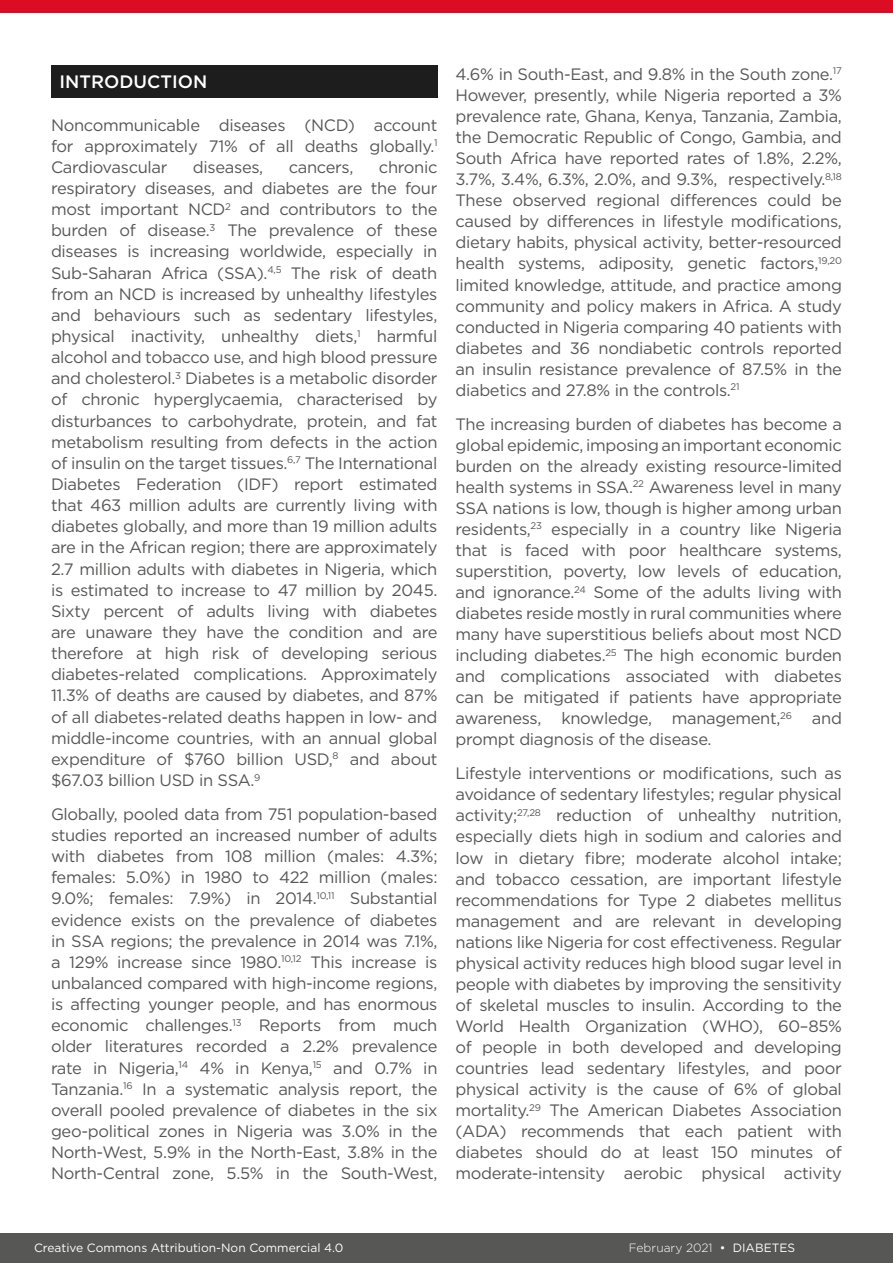
<style>
.page{position:relative;width:893px;height:1263px;background:#fff}
.page>*{position:absolute;margin:0;border:0;box-sizing:border-box;transform-origin:0 0}
.H1__Heading_1{font:500 18px "Gotham";color:#fff}
.Body_Text__Justifica{font:16.5px/21px "Gotham";letter-spacing:-.02em;color:#575756;text-align:justify}
.t1{font:12px "Gotham";color:#fff}
.t2{font:300 12px "Gotham";color:#fff}
.s1{font-weight:400}
</style>
<div class="page">
<div style="left:0;top:0;width:893px;height:13px;background:#dc0c23"></div>
<div style="left:0;top:1233px;width:893px;height:30px;background:#575756"></div>
<div style="left:51px;top:65px;width:386px;height:33px;background:#1d1d1d"></div>
<p class="H1__Heading_1" style="left:60px;top:70px;width:149px">INTRODUCTION</p>
<p class="Body_Text__Justifica" style="left:51px;top:114px;width:388px">Noncommunicable diseases (NCD) account for approximately 71% of all deaths globally.<sup>1<br></sup>Cardiovascular</p>
<p class="Body_Text__Justifica" style="left:51px;top:156px;width:388px;text-indent:328px">chronic respiratory diseases, and diabetes are the four most important NCD<sup>2</sup> and contributors to the burden of disease.<sup>3</sup> The prevalence of these diseases is increasing worldwide, especially in Sub-Saharan Africa (SSA).<sup>4,5</sup> The risk of death from an NCD is increased by unhealthy lifestyles and behaviours such as sedentary lifestyles, physical inactivity, unhealthy diets,<sup>1</sup> harmful alcohol and tobacco use, and high blood pressure and cholesterol.<sup>3</sup> Diabetes is a metabolic disorder of chronic hyperglycaemia, characterised by disturbances to carbohydrate, protein, and fat metabolism resulting from defects in the action of insulin on the target tissues.<sup>6,7</sup> The International Diabetes Federation (IDF) report estimated that 463 million adults are currently living with diabetes globally, and more than 19 million adults are in the African region; there are approximately 2.7 million adults with diabetes in Nigeria, which is estimated to increase to 47 million by 2045.<br>Sixty percent of adults living with diabetes are unaware they have the condition and are therefore at high risk of developing serious diabetes-related complications. Approximately 11.3% of deaths are caused by diabetes, and 87% of all diabetes-related deaths happen in low- and middle-income countries, with an annual global expenditure of $760 billion USD,<sup>8</sup> and about $67.03 billion USD in SSA.<sup>9</sup></p>
<p class="Body_Text__Justifica" style="left:51px;top:803px;width:388px">Globally, pooled data from 751 population-based studies reported an increased number of adults with diabetes from 108 million (males: 4.3%; females: 5.0%) in 1980 to 422 million (males:<br>9.0%; females: 7.9%) in 2014.<sup>10,11</sup> Substantial evidence exists on the prevalence of diabetes in SSA regions; the prevalence in 2014 was 7.1%, a 129% increase since 1980.<sup>10,12</sup> This increase is unbalanced compared with high-income regions, is affecting younger people, and has enormous economic challenges.<sup>13</sup> Reports from much older literatures recorded a 2.2% prevalence rate in Nigeria,<sup>14</sup> 4% in Kenya,<sup>15</sup> and 0.7% in Tanzania.<sup>16</sup> In a systematic analysis report, the overall pooled prevalence of diabetes in the six geo-political zones in Nigeria was 3.0% in the North-West, 5.9% in the North-East, 3.8% in the North-Central zone, 5.5% in the South-West,</p>
<p class="Body_Text__Justifica" style="left:193px;top:156px;width:72px">diseases,</p>
<p class="Body_Text__Justifica" style="left:289px;top:156px;width:66px">cancers,</p>
<p class="Body_Text__Justifica" style="left:455px;top:63px;width:388px">4.6% in South-East, and 9.8% in the South zone.<sup>17<br></sup>However, presently, while Nigeria reported a 3% prevalence rate, Ghana, Kenya, Tanzania, Zambia, the Democratic Republic of Congo, Gambia, and South Africa have reported rates of 1.8%, 2.2%, 3.7%, 3.4%, 6.3%, 2.0%, and 9.3%, respectively.<sup>8,18<br></sup>These observed regional differences could be caused by differences in lifestyle modifications, dietary habits, physical activity, better-resourced health systems, adiposity, genetic factors,<sup>19,20 </sup>limited knowledge, attitude, and practice among community and policy makers in Africa. A study conducted in Nigeria comparing 40 patients with diabetes and 36 nondiabetic controls reported an insulin resistance prevalence of 87.5% in the diabetics and 27.8% in the controls.<sup>21</sup></p>
<p class="Body_Text__Justifica" style="left:455px;top:413px;width:388px">The increasing burden of diabetes has become a global epidemic, imposing an important economic burden on the already existing resource-limited health systems in SSA.<sup>22</sup> Awareness level in many SSA nations is low, though is higher among urban residents,<sup>23</sup> especially in a country like Nigeria that is faced with poor healthcare systems, superstition, poverty, low levels of education, and ignorance.<sup>24</sup> Some of the adults living with diabetes reside mostly in rural communities where many have superstitious beliefs about most NCD including diabetes.<sup>25</sup> The high economic burden and complications associated with diabetes can be mitigated if patients have appropriate awareness, knowledge, management,<sup>26</sup> and prompt diagnosis of the disease.</p>
<p class="Body_Text__Justifica" style="left:455px;top:762px;width:388px">Lifestyle interventions or modifications, such as avoidance of sedentary lifestyles; regular physical activity;<sup>27,28</sup> reduction of unhealthy nutrition, especially diets high in sodium and calories and low in dietary fibre; moderate alcohol intake; and tobacco cessation, are important lifestyle recommendations for Type 2 diabetes mellitus management and are relevant in developing nations like Nigeria for cost effectiveness. Regular physical activity reduces high blood sugar level in people with diabetes by improving the sensitivity of skeletal muscles to insulin. According to the World Health Organization (WHO), 60–85% of people in both developed and developing countries lead sedentary lifestyles, and poor physical activity is the cause of 6% of global mortality.<sup>29</sup> The American Diabetes Association (ADA) recommends that each patient with diabetes should do at least 150 minutes of moderate-intensity aerobic physical activity</p>
<p class="t1" style="left:34px;top:1240px;width:311px">Creative Commons Attribution-Non Commercial 4.0</p>
<p class="t2" style="left:629px;top:1240px;width:168px">February 2021 <span class="s1">• DIABETES</span></p>
</div>
